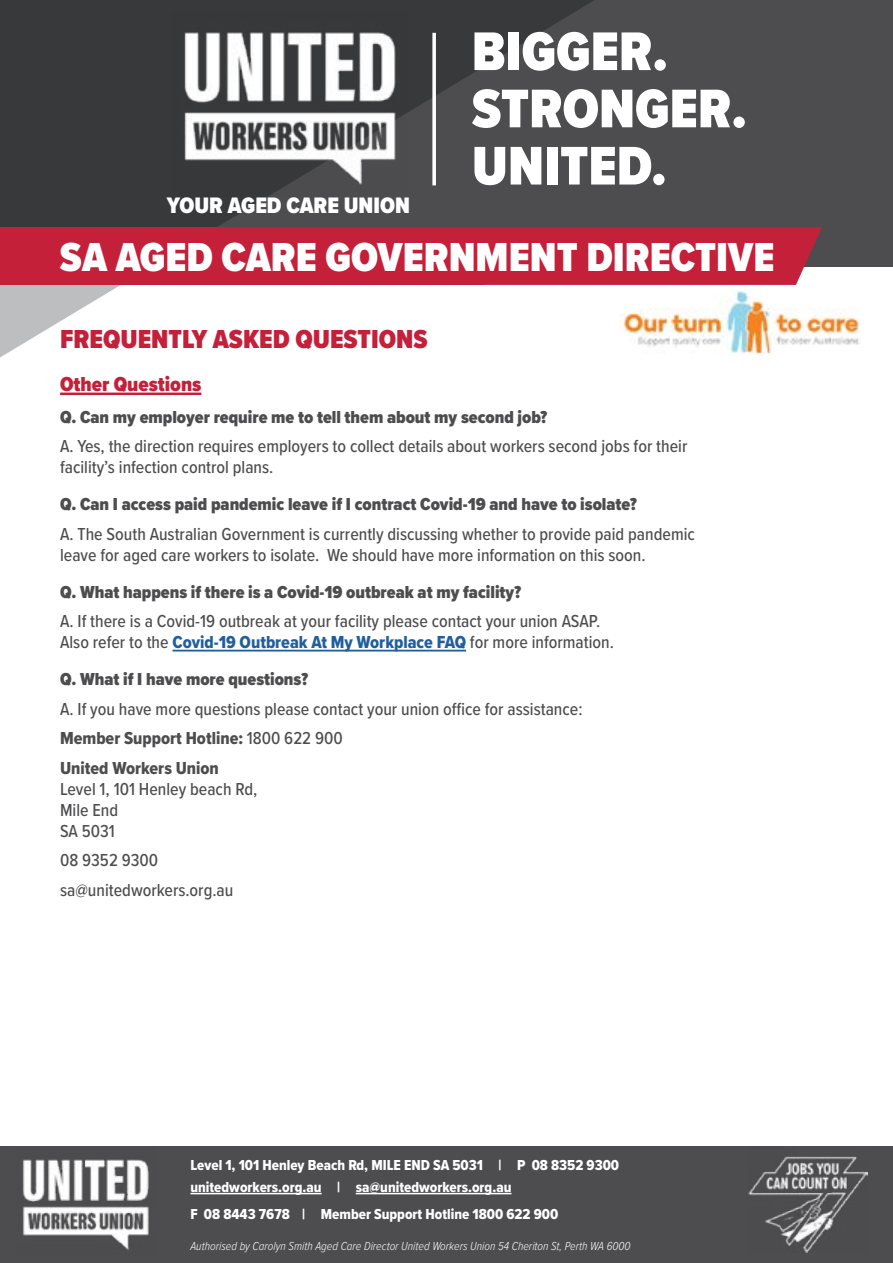
<style>
.page{position:relative;width:893px;height:1263px;background:#fff}
.page>*{position:absolute;margin:0;border:0;box-sizing:border-box;transform-origin:0 0}
.t1{font:900 56.4px/57.2px "Proxima Nova Cond";color:#fff}
.t2{font:900 42px "Proxima Nova Cond";color:#fff}
.t3{font:900 27px "Proxima Nova Cond";color:#c5203a}
.t4{font:900 23.25px "Proxima Nova Cond";color:#fff}
.t5{font:900 21px "Proxima Nova Cond";color:#c5203a}
.t6{font:500 18px/21px "Proxima Nova Cond";color:#4d4d4f}
.t7{font:900 18px "Proxima Nova Cond";color:#4d4d4f}
.t8{font:18px/29.5px "Proxima Nova Cond Extrabld";color:#4d4d4f}
.t9{font:15px/21.6px "Proxima Nova Cond Extrabld";color:#fff}
.t10{font:italic 300 12px "Proxima Nova Cond";color:#fff}
.s1{font-family:"Proxima Nova Cond Extrabld";font-weight:400;color:#215e9e}
.s2{font-family:"Proxima Nova Cond";font-weight:500}
</style>
<div class="page">
<div style="left:0;top:1147px;width:893px;height:116px;background:#4d4d4f"></div>
<div style="left:0;top:0;width:893px;height:266px;background:#4d4d4f"></div>
<hr style="left:190px;top:1193px;width:132px;height:1px;background:#fff">
<hr style="left:356px;top:1193px;width:155px;height:1px;background:#fff">
<img style="left:23px;top:1159px;width:126px;height:91px">
<img style="left:748px;top:1156px;width:120px;height:97px">
<svg style="left:0;top:0;width:594px;height:358px"></svg>
<svg style="left:432px;top:33px;width:4px;height:152px"></svg>
<img style="left:171px;top:12px;width:237px;height:184px">
<hr style="left:60px;top:393px;width:141px;height:2px;background:#c5203a">
<hr style="left:172px;top:650px;width:294px;height:1px;background:#215e9e">
<div style="left:483px;top:227px;width:339px;height:58px;background:#c5203a"></div>
<div style="left:0;top:227px;width:483px;height:58px;background:#c5203a"></div>
<img style="left:620px;top:290px;width:240px;height:63px">
<p class="t4" style="left:167px;top:188px;width:244px">YOUR AGED CARE UNION</p>
<h1 class="t1" style="left:472px;top:22px;width:277px">BIGGER.<br>STRONGER.<br>UNITED.</h1>
<h2 class="t2" style="left:60px;top:226px;width:716px">SA AGED CARE GOVERNMENT DIRECTIVE</h2>
<h3 class="t3" style="left:60px;top:319px;width:369px">FREQUENTLY ASKED QUESTIONS</h3>
<p class="t5" style="left:60px;top:369px;width:143px">Other Questions</p>
<p class="t7" style="left:60px;top:403px;width:489px">Q. Can my employer require me to tell them about my second job?</p>
<p class="t6" style="left:60px;top:435px;width:629px">A. Yes, the direction requires employers to collect details about workers second jobs for their facility’s infection control plans.</p>
<p class="t7" style="left:60px;top:491px;width:578px">Q. Can I access paid pandemic leave if I contract Covid-19 and have to isolate?</p>
<p class="t6" style="left:60px;top:523px;width:636px">A. The South Australian Government is currently discussing whether to provide paid pandemic leave for aged care workers to isolate. We should have more information on this soon.</p>
<p class="t7" style="left:60px;top:578px;width:463px">Q. What happens if there is a Covid-19 outbreak at my facility?</p>
<p class="t6" style="left:60px;top:610px;width:555px">A. If there is a Covid-19 outbreak at your facility please contact your union ASAP.<br>Also refer to the <span class="s1">Covid-19 Outbreak At My Workplace FAQ</span> for more information.</p>
<p class="t7" style="left:60px;top:666px;width:250px">Q. What if I have more questions?</p>
<p class="t6" style="left:60px;top:698px;width:524px">A. If you have more questions please contact your union office for assistance:</p>
<p class="t8" style="left:60px;top:723px;width:284px">Member Support Hotline: <span class="s2">1800 622 900<br></span>United Workers Union</p>
<p class="t6" style="left:60px;top:778px;width:199px">Level 1, 101 Henley beach Rd,<br>Mile End<br>SA 5031</p>
<p class="t6" style="left:60px;top:845px;width:175px;line-height:29.5px">08 9352 9300 sa@unitedworkers.org.au</p>
<p class="t9" style="left:190px;top:1154px;width:430px">Level 1, 101 Henley Beach Rd, MILE END SA 5031 | P 08 8352 9300 unitedworkers.org.au | sa@unitedworkers.org.au</p>
<p class="t9" style="left:190px;top:1203px;width:369px">F 08 8443 7678 | Member Support Hotline 1800 622 900</p>
<p class="t10" style="left:190px;top:1237px;width:442px">Authorised by Carolyn Smith Aged Care Director United Workers Union 54 Cheriton St, Perth WA 6000</p>
</div>
